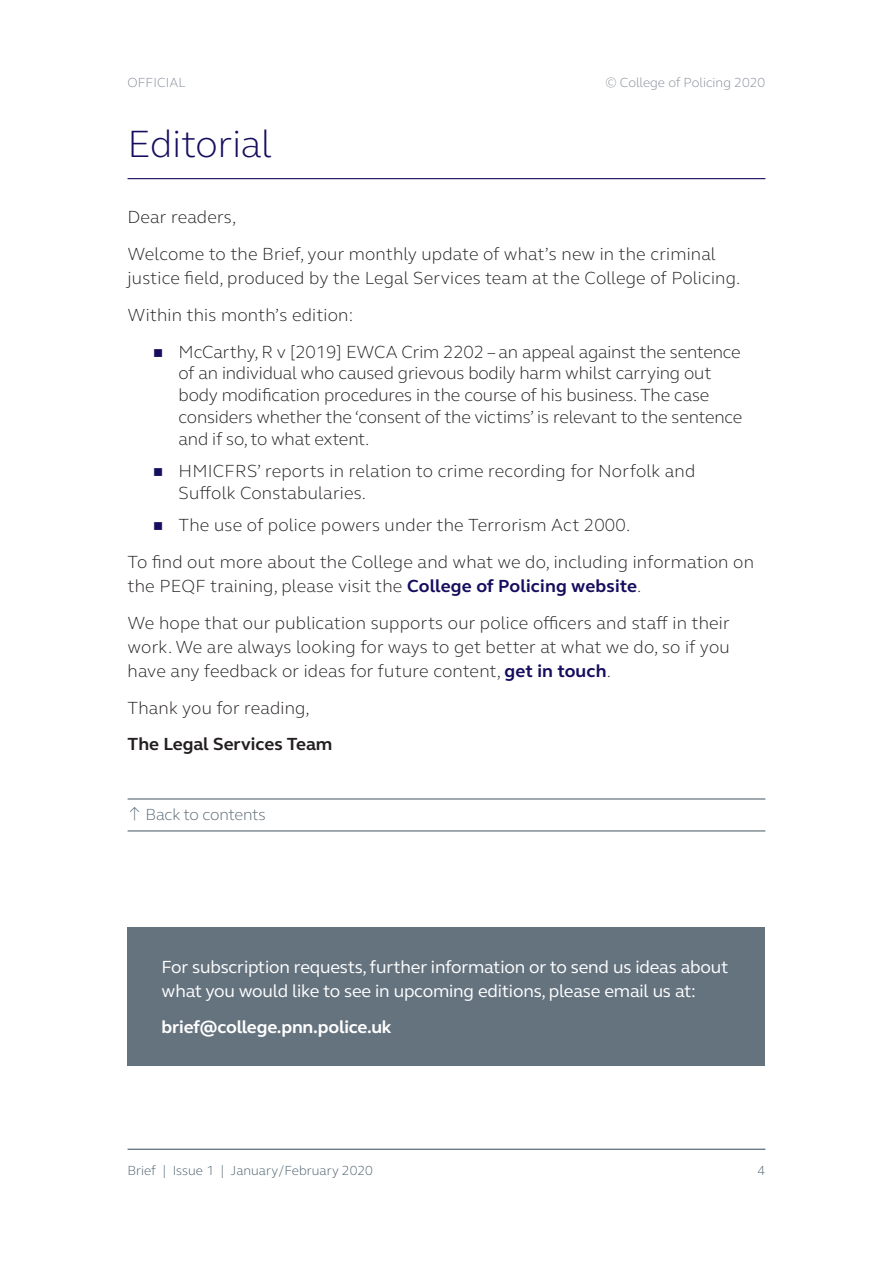
<style>
.page{position:relative;width:893px;height:1263px;background:#fff}
.page>*{position:absolute;margin:0;border:0;box-sizing:border-box;transform-origin:0 0}
.Section_head{font:300 39px "FS Elliot Pro";color:#150d5e}
.Body_text{font:300 18px/24px "FS Elliot Pro";letter-spacing:.01em;color:#231f20}
.Bullet_list{font:300 18px/21.8px "FS Elliot Pro";letter-spacing:-.01em;color:#231f20}
.t1{font:18px/24px "FS Elliot Pro";letter-spacing:-.01em;color:#fff}
.Bullet_list-2{font:300 18px/21.8px "FS Elliot Pro";letter-spacing:.01em;color:#231f20}
.Final_bullet_point{font:300 18px "FS Elliot Pro";letter-spacing:.01em;color:#231f20}
.t2{font:700 18px "FS Elliot Pro";letter-spacing:-.01em;color:#fff}
.Body_text-2{font:700 18px "FS Elliot Pro";color:#231f20}
.Back_to_contents{font:300 16.5px "FS Elliot Pro";letter-spacing:-.02em;color:#586874}
.t3{font:300 13.5px "FS Elliot Pro";color:#485d6a}
.t4{font:300 13.5px "FS Elliot Pro";color:#838c97}
.s1{color:#150d5e}
.s2{font-weight:700;color:#150d5e}
.s3{font-size:15px}
</style>
<div class="page">
<hr style="left:128px;top:1149px;width:637px;height:1px;background:#485d6a">
<hr style="left:128px;top:178px;width:637px;height:1px;background:#150d5e">
<hr style="left:128px;top:798px;width:637px;height:1px;background:#586874">
<hr style="left:128px;top:830px;width:637px;height:1px;background:#586874">
<div style="left:128px;top:927px;width:637px;height:138px;background:#65737f"></div>
<p class="t4" style="left:128px;top:73px;width:59px">OFFICIAL</p>
<p class="t4" style="left:605px;top:73px;width:161px">© College of Policing 2020</p>
<p class="Section_head" style="left:128px;top:117px;width:146px">Editorial</p>
<p class="Body_text" style="left:128px;top:205px;width:110px">Dear readers,</p>
<p class="Body_text" style="left:128px;top:241px;width:614px">Welcome to the Brief, your monthly update of what’s new in the criminal justice field, produced by the Legal Services team at the College of Policing.</p>
<p class="Body_text" style="left:128px;top:302px;width:227px">Within this month’s edition:</p>
<p class="Bullet_list" style="left:179px;top:340px;width:565px;text-indent:-26px"><span class="s1">■</span> McCarthy, R v [2019] EWCA Crim 2202 – an appeal against the sentence of an individual who caused grievous bodily harm whilst carrying out body modification procedures in the course of his business. The case considers whether the ‘consent of the victims’ is relevant to the sentence and if so, to what extent.</p>
<p class="Bullet_list-2" style="left:179px;top:460px;width:518px;text-indent:-26px"><span class="s1">■</span> HMICFRS’ reports in relation to crime recording for Norfolk and<br>Suffolk Constabularies.</p>
<p class="Final_bullet_point" style="left:153px;top:513px;width:479px"><span class="s1">■</span> The use of police powers under the Terrorism Act 2000.</p>
<p class="Body_text" style="left:128px;top:549px;width:628px">To find out more about the College and what we do, including information on the PEQF training, please visit the <span class="s2">College of Policing website</span>.</p>
<p class="Body_text" style="left:128px;top:610px;width:604px;text-align:justify">We hope that our publication supports our police officers and staff in their work. We are always looking for ways to get better at what we do, so if you have any feedback or ideas for future content, <span class="s2">get in touch</span>.</p>
<p class="Body_text" style="left:128px;top:695px;width:184px">Thank you for reading,</p>
<p class="Body_text-2" style="left:128px;top:732px;width:206px">The Legal Services Team</p>
<p class="Back_to_contents" style="left:128px;top:803px;width:140px"><span class="s3">↑</span> Back to contents</p>
<p class="t1" style="left:162px;top:954px;width:568px">For subscription requests, further information or to send us ideas about what you would like to see in upcoming editions, please email us at:</p>
<p class="t2" style="left:162px;top:1015px;width:231px">brief@college.pnn.police.uk</p>
<p class="t3" style="left:128px;top:1162px;width:247px">Brief | Issue 1 | January/February 2020</p>
<p class="t3" style="left:758px;top:1162px;width:9px">4</p>
</div>
